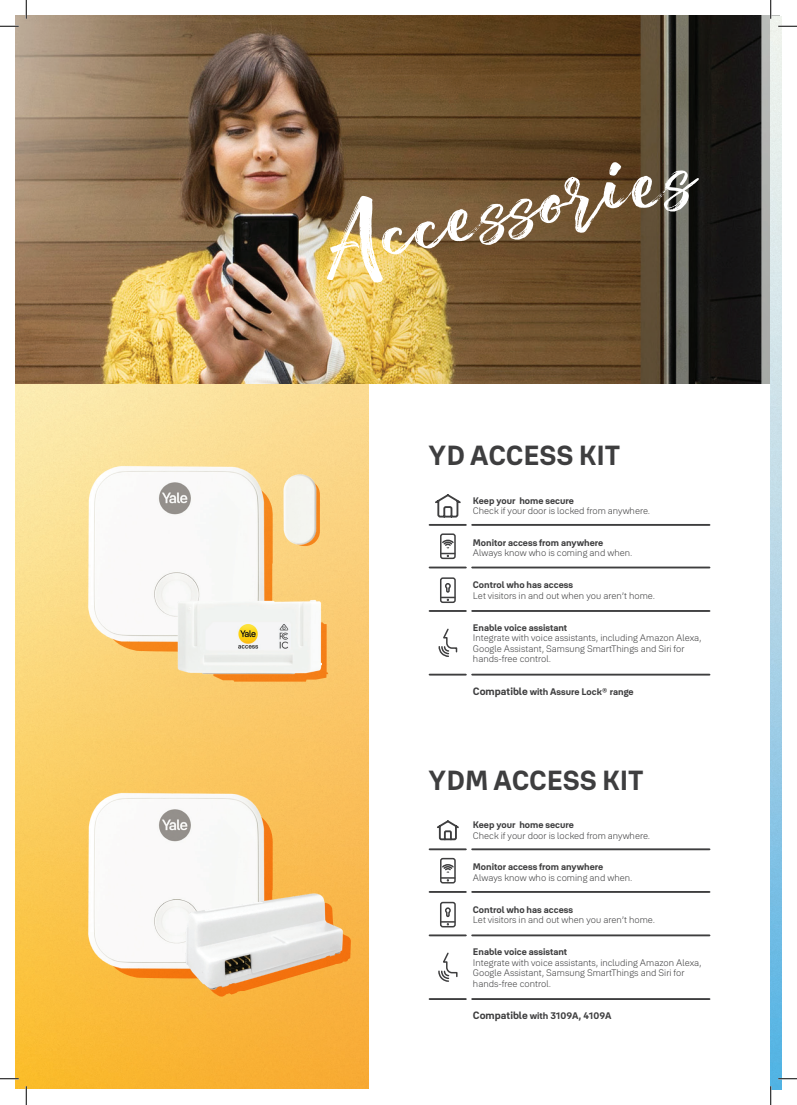
<style>
.page{position:relative;width:797px;height:1105px;background:#fff}
.page>*{position:absolute;margin:0;border:0;box-sizing:border-box;transform-origin:0 0}
.t1{font:132.62px "Wasatsh Brush";color:#fff}
.t2{font:700 27.25px "Yale Solis";color:#3e3e3f}
.t3{font:300 9.38px/10.6px "Yale Solis";color:#3e3e3f}
.t4{font:700 9.38px "Yale Solis";color:#3e3e3f}
.s1{font-size:10.5px}
</style>
<div class="page">
<img style="left:16px;top:384px;width:352px;height:705px">
<img style="left:16px;top:16px;width:763px;height:368px">
<img style="left:770px;top:17px;width:11px;height:1072px">
<img style="left:86px;top:459px;width:187px;height:191px">
<img style="left:86px;top:785px;width:187px;height:187px">
<svg style="left:103px;top:481px;width:225px;height:201px"></svg>
<img style="left:171px;top:589px;width:150px;height:94px">
<img style="left:279px;top:472px;width:39px;height:73px">
<hr style="left:429px;top:524px;width:37px;height:2px;background:#3e3e3f">
<hr style="left:472px;top:524px;width:237px;height:2px;background:#3e3e3f">
<hr style="left:429px;top:848px;width:37px;height:2px;background:#3e3e3f">
<hr style="left:472px;top:848px;width:237px;height:2px;background:#3e3e3f">
<hr style="left:429px;top:567px;width:37px;height:1px;background:#3e3e3f">
<hr style="left:472px;top:567px;width:237px;height:1px;background:#3e3e3f">
<hr style="left:429px;top:891px;width:37px;height:2px;background:#3e3e3f">
<hr style="left:472px;top:891px;width:237px;height:2px;background:#3e3e3f">
<hr style="left:429px;top:610px;width:37px;height:2px;background:#3e3e3f">
<hr style="left:472px;top:610px;width:237px;height:2px;background:#3e3e3f">
<hr style="left:429px;top:934px;width:37px;height:2px;background:#3e3e3f">
<hr style="left:472px;top:934px;width:237px;height:2px;background:#3e3e3f">
<hr style="left:429px;top:674px;width:37px;height:1px;background:#3e3e3f">
<hr style="left:472px;top:674px;width:237px;height:1px;background:#3e3e3f">
<hr style="left:429px;top:998px;width:37px;height:2px;background:#3e3e3f">
<hr style="left:472px;top:998px;width:237px;height:2px;background:#3e3e3f">
<svg style="left:435px;top:494px;width:26px;height:24px"></svg>
<svg style="left:437px;top:820px;width:22px;height:21px"></svg>
<svg style="left:438px;top:628px;width:20px;height:29px"></svg>
<svg style="left:438px;top:952px;width:20px;height:30px"></svg>
<div style="left:440px;top:533px;width:16px;height:26px;border:2px solid #3e3e3f;border-radius:2px"></div>
<svg style="left:440px;top:539px;width:15px;height:18px"></svg>
<div style="left:440px;top:858px;width:16px;height:25px;border:2px solid #3e3e3f;border-radius:2px"></div>
<svg style="left:440px;top:863px;width:15px;height:18px"></svg>
<div style="left:440px;top:577px;width:16px;height:26px;border:2px solid #3e3e3f;border-radius:2px"></div>
<svg style="left:441px;top:582px;width:14px;height:19px"></svg>
<div style="left:440px;top:902px;width:16px;height:25px;border:2px solid #3e3e3f;border-radius:2px"></div>
<svg style="left:441px;top:907px;width:14px;height:18px"></svg>
<svg style="left:103px;top:808px;width:248px;height:190px"></svg>
<img style="left:180px;top:890px;width:169px;height:100px">
<svg style="left:0;top:25px;width:19px;height:2px"></svg>
<svg style="left:778px;top:25px;width:19px;height:2px"></svg>
<svg style="left:0;top:1078px;width:19px;height:1px"></svg>
<svg style="left:778px;top:1078px;width:19px;height:1px"></svg>
<svg style="left:25px;top:0;width:2px;height:19px"></svg>
<svg style="left:25px;top:1086px;width:2px;height:19px"></svg>
<svg style="left:770px;top:0;width:1px;height:19px"></svg>
<svg style="left:770px;top:1086px;width:1px;height:19px"></svg>
<h1 class="t1" style="left:311px;top:187px;width:380px;rotate:-10deg">Accessories</h1>
<h2 class="t2" style="left:428px;top:439px;width:193px">YD ACCESS KIT</h2>
<p class="t4" style="left:473px;top:495px;width:103px">Keep your home secure</p>
<p class="t3" style="left:473px;top:505px;width:179px">Check if your door is locked from anywhere.</p>
<p class="t4" style="left:473px;top:537px;width:132px">Monitor access from anywhere</p>
<p class="t3" style="left:473px;top:548px;width:161px">Always know who is coming and when.</p>
<p class="t4" style="left:473px;top:579px;width:102px">Control who has access</p>
<p class="t3" style="left:473px;top:590px;width:184px">Let visitors in and out when you aren’t home.</p>
<p class="t4" style="left:473px;top:621px;width:96px">Enable voice assistant</p>
<p class="t3" style="left:473px;top:632px;width:230px">Integrate with voice assistants, including Amazon Alexa,<br>Google Assistant, Samsung SmartThings and Siri for hands-free control.</p>
<p class="t4" style="left:473px;top:686px;width:162px"><span class="s1">Compatible</span> with Assure Lock® range</p>
<h2 class="t2" style="left:428px;top:763px;width:216px">YDM ACCESS KIT</h2>
<p class="t4" style="left:473px;top:819px;width:103px">Keep your home secure</p>
<p class="t3" style="left:473px;top:830px;width:179px">Check if your door is locked from anywhere.</p>
<p class="t4" style="left:473px;top:861px;width:132px">Monitor access from anywhere</p>
<p class="t3" style="left:473px;top:872px;width:161px">Always know who is coming and when.</p>
<p class="t4" style="left:473px;top:904px;width:102px">Control who has access</p>
<p class="t3" style="left:473px;top:914px;width:184px">Let visitors in and out when you aren’t home.</p>
<p class="t4" style="left:473px;top:946px;width:96px">Enable voice assistant</p>
<p class="t3" style="left:473px;top:957px;width:230px">Integrate with voice assistants, including Amazon Alexa,<br>Google Assistant, Samsung SmartThings and Siri for hands-free control.</p>
<p class="t4" style="left:473px;top:1009px;width:140px"><span class="s1">Compatible</span> with 3109A, 4109A</p>
</div>
